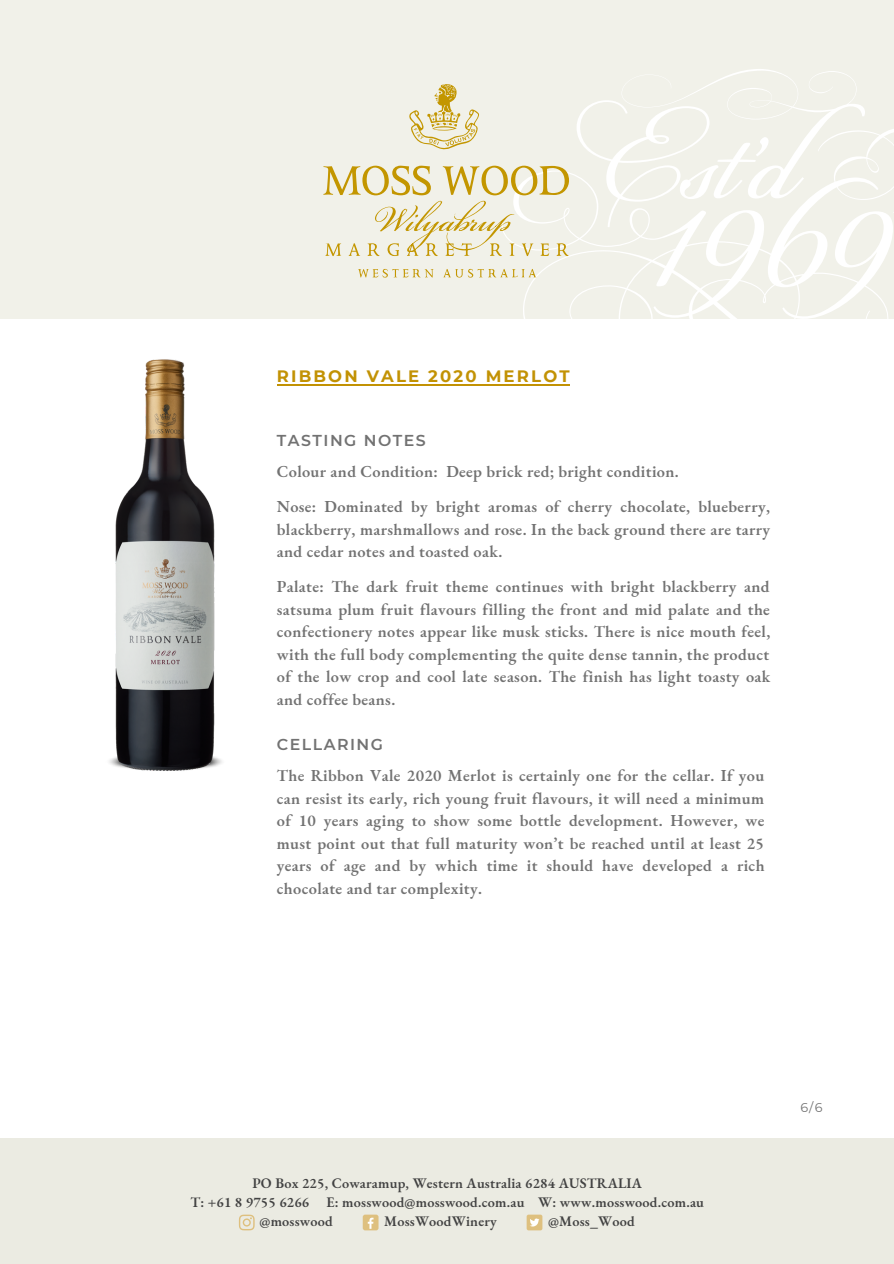
<style>
.page{position:relative;width:894px;height:1264px;background:#fff}
.page>*{position:absolute;margin:0;border:0;box-sizing:border-box;transform-origin:0 0}
.t1{font:700 16.5px "Montserrat";letter-spacing:.13em;color:#c29204}
.t2{font:600 16.35px/22.5px "EB Garamond";letter-spacing:.02em;color:#727272;text-align:justify}
.t3{font:600 15.75px "Montserrat";letter-spacing:.095em;color:#727272}
.t4{font:600 14.25px "EB Garamond";letter-spacing:.015em;color:#424242}
.t5{font:12.75px "Montserrat";color:#727272}
</style>
<div class="page">
<div style="left:0;top:0;width:893px;height:318px;background:#f1f1e9"></div>
<svg style="left:501px;top:129px;width:392px;height:190px"></svg>
<svg style="left:576px;top:69px;width:288px;height:158px"></svg>
<svg style="left:323px;top:84px;width:246px;height:193px"></svg>
<img style="left:109px;top:359px;width:113px;height:412px">
<div style="left:0;top:1138px;width:893px;height:125px;background:#ebebe2"></div>
<div style="left:526px;top:1214px;width:16px;height:16px;background:#dec07f;border-radius:2px"></div>
<svg style="left:530px;top:1218px;width:9px;height:8px"></svg>
<svg style="left:239px;top:1214px;width:15px;height:16px"></svg>
<div style="left:362px;top:1214px;width:16px;height:16px;background:#dec07f;border-radius:2px"></div>
<svg style="left:367px;top:1217px;width:6px;height:11px"></svg>
<hr style="left:277px;top:384px;width:292px;height:1px;background:#c29204">
<p class="t1" style="left:277px;top:366px;width:294px">RIBBON VALE 2020 MERLOT</p>
<p class="t3" style="left:277px;top:430px;width:150px">TASTING NOTES</p>
<p class="t2" style="left:277px;top:454px;width:494px;line-height:34.7px">Colour and Condition: Deep brick red; bright condition.<br>Nose: Dominated by bright aromas of cherry chocolate, blueberry,</p>
<p class="t2" style="left:277px;top:517px;width:495px">blackberry, marshmallows and rose. In the back ground there are tarry and cedar notes and toasted oak.</p>
<p class="t2" style="left:277px;top:575px;width:495px">Palate: The dark fruit theme continues with bright blackberry and satsuma plum fruit flavours filling the front and mid palate and the confectionery notes appear like musk sticks. There is nice mouth feel, with the full body complementing the quite dense tannin, the product of the low crop and cool late season. The finish has light toasty oak and coffee beans.</p>
<p class="t3" style="left:277px;top:734px;width:108px">CELLARING</p>
<p class="t2" style="left:277px;top:764px;width:489px">The Ribbon Vale 2020 Merlot is certainly one for the cellar. If you can resist its early, rich young fruit flavours, it will need a minimum of 10 years aging to show some bottle development. However, we must point out that full maturity won’t be reached until at least 25 years of age and by which time it should have developed a rich chocolate and tar complexity.</p>
<p class="t4" style="left:252px;top:1173px;width:391px">PO Box 225, Cowaramup, Western Australia 6284 AUSTRALIA</p>
<p class="t4" style="left:190px;top:1192px;width:515px">T: +61 8 9755 6266 E: mosswood@mosswood.com.au W: www.mosswood.com.au</p>
<p class="t4" style="left:259px;top:1211px;width:75px">@mosswood</p>
<p class="t4" style="left:384px;top:1211px;width:114px">MossWoodWinery</p>
<p class="t4" style="left:548px;top:1211px;width:88px">@Moss_Wood</p>
<p class="t5" style="left:800px;top:1099px;width:24px">6/6</p>
</div>
